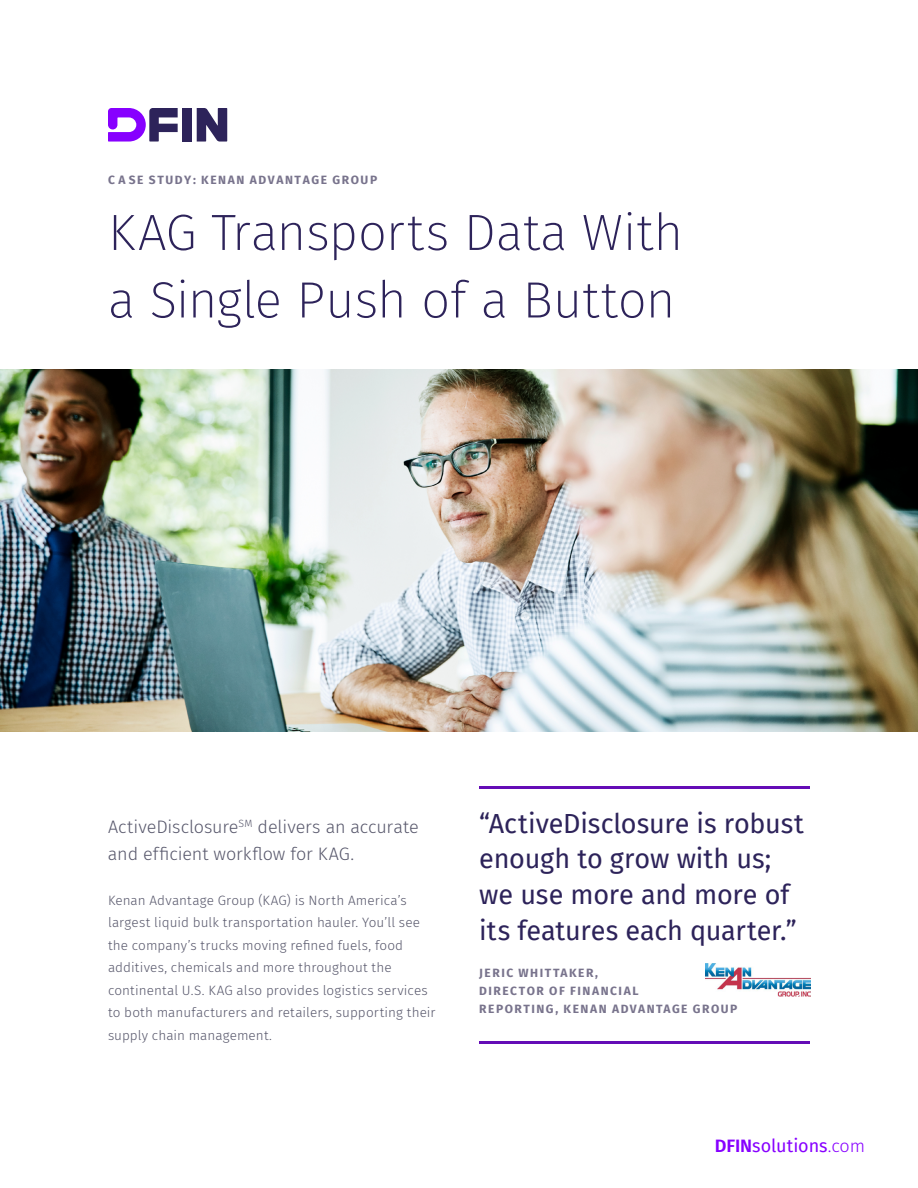
<style>
.page{position:relative;width:918px;height:1188px;background:#fff}
.page>*{position:absolute;margin:0;border:0;box-sizing:border-box;transform-origin:0 0}
.t1{font:200 51px/67.5px "Fira Sans";color:#2d235a}
.t2{font:27px/36px "Fira Sans";letter-spacing:-.005em;color:#2d235a}
.t3{font:300 18px/27px "Fira Sans";letter-spacing:-.005em;color:#57576b}
.t4{font:18px "Fira Sans";letter-spacing:-.005em;color:#8700ff}
.t5{font:300 13.5px/22.5px "Fira Sans";letter-spacing:.005em;color:#57576b}
.t6{font:700 12px/18px "Fira Sans";letter-spacing:.125em;color:#78738c}
.s1{font-weight:600}
.s2{font-weight:300}
</style>
<div class="page">
<div style="left:182px;top:108px;width:10px;height:34px;background:#2d235a"></div>
<svg style="left:197px;top:108px;width:30px;height:34px"></svg>
<svg style="left:108px;top:108px;width:70px;height:34px"></svg>
<hr style="left:479px;top:786px;width:331px;height:2px;background:#640cb6">
<img style="left:0;top:370px;width:918px;height:361px">
<hr style="left:479px;top:1041px;width:331px;height:3px;background:#640cb6">
<img style="left:706px;top:964px;width:105px;height:32px">
<p class="t6" style="left:108px;top:170px;width:271px">C A SE STUDY: KENAN ADVANTAGE GROUP</p>
<h1 class="t1" style="left:108px;top:198px;width:577px">KAG Transports Data With a Single Push of a Button</h1>
<h3 class="t3" style="left:108px;top:813px;width:312px">ActiveDisclosure<sup>SM</sup> delivers an accurate and efficient workflow for KAG.</h3>
<p class="t5" style="left:108px;top:888px;width:329px">Kenan Advantage Group (KAG) is North America’s largest liquid bulk transportation hauler. You’ll see the company’s trucks moving refined fuels, food additives, chemicals and more throughout the continental U.S. KAG also provides logistics services to both manufacturers and retailers, supporting their supply chain management.</p>
<h2 class="t2" style="left:479px;top:804px;width:326px">“ActiveDisclosure is robust enough to grow with us; we use more and more of its features each quarter.”</h2>
<p class="t6" style="left:479px;top:962px;width:260px">JERIC WHITTAKER,<br>DIRECTOR OF FINANCIAL<br>REPORTING, KENAN ADVANTAGE GROUP</p>
<h3 class="t4" style="left:715px;top:1132px;width:152px"><span class="s1">DFIN</span>solutions<span class="s2">.com</span></h3>
</div>
